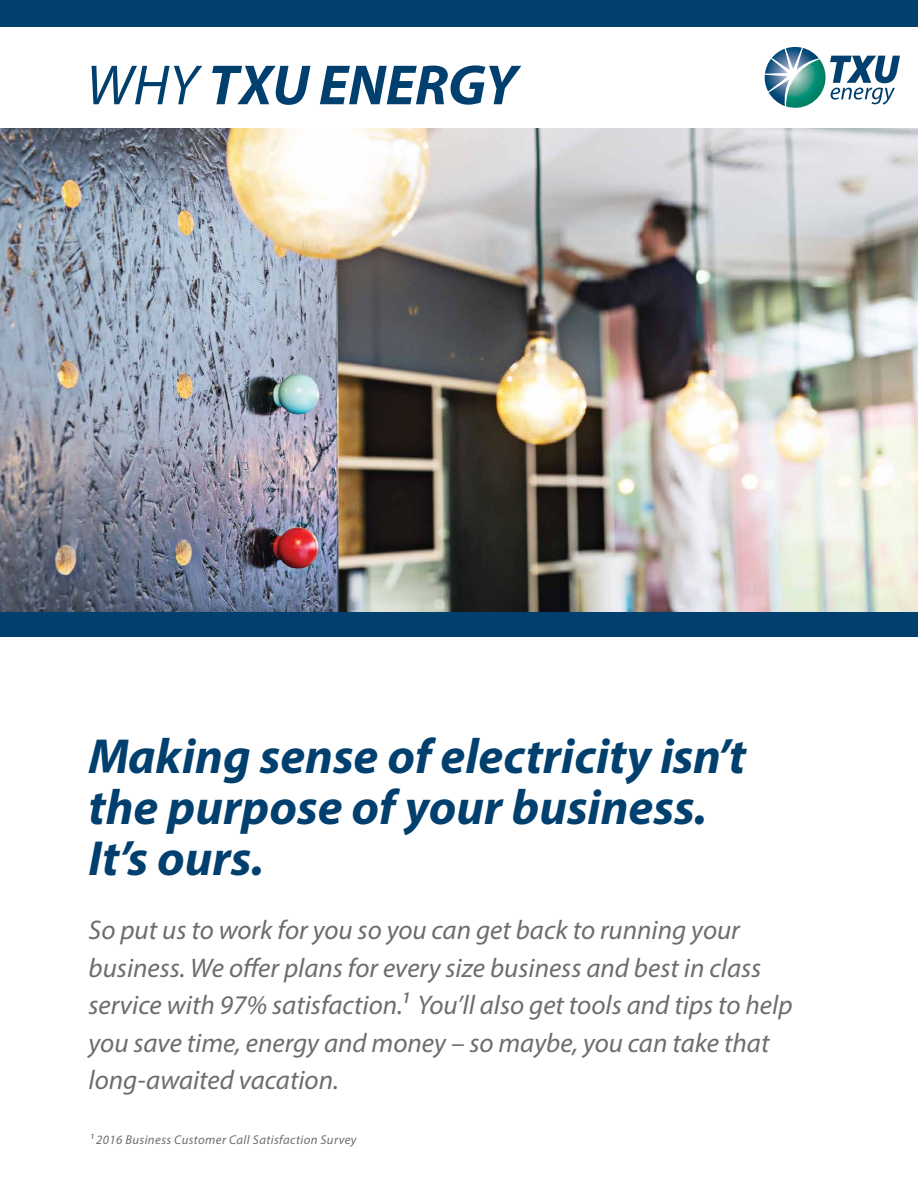
<style>
.page{position:relative;width:918px;height:1188px;background:#fff}
.page>*{position:absolute;margin:0;border:0;box-sizing:border-box;transform-origin:0 0}
.t1{font:italic 700 57px "Myriad Pro";letter-spacing:-.005em;color:#003f6e}
.t2{font:italic 700 49.5px/51px "Myriad Pro";color:#003f6e}
.t3{font:italic 27px/37.5px "Myriad Pro";color:#6d6c6f}
.t4{font:italic 12.75px "Myriad Pro";letter-spacing:.03em;color:#6d6c6f}
.s1{font-weight:400}
</style>
<div class="page">
<img style="left:0;top:128px;width:918px;height:484px">
<div style="left:0;top:612px;width:918px;height:25px;background:#003f6e"></div>
<svg style="left:764px;top:47px;width:136px;height:61px"></svg>
<div style="left:0;top:0;width:918px;height:27px;background:#003f6e"></div>
<h1 class="t1" style="left:86px;top:48px;width:433px"><span class="s1">WHY</span> TXU ENERGY</h1>
<h2 class="t2" style="left:89px;top:729px;width:659px">Making sense of electricity isn’t the purpose of your business.<br>It’s ours.</h2>
<p class="t3" style="left:89px;top:911px;width:705px">So put us to work for you so you can get back to running your business. We offer plans for every size business and best in class service with 97% satisfaction.¹ You’ll also get tools and tips to help you save time, energy and money – so maybe, you can take that long-awaited vacation.</p>
<p class="t4" style="left:90px;top:1132px;width:268px">¹ 2016 Business Customer Call Satisfaction Survey</p>
</div>
